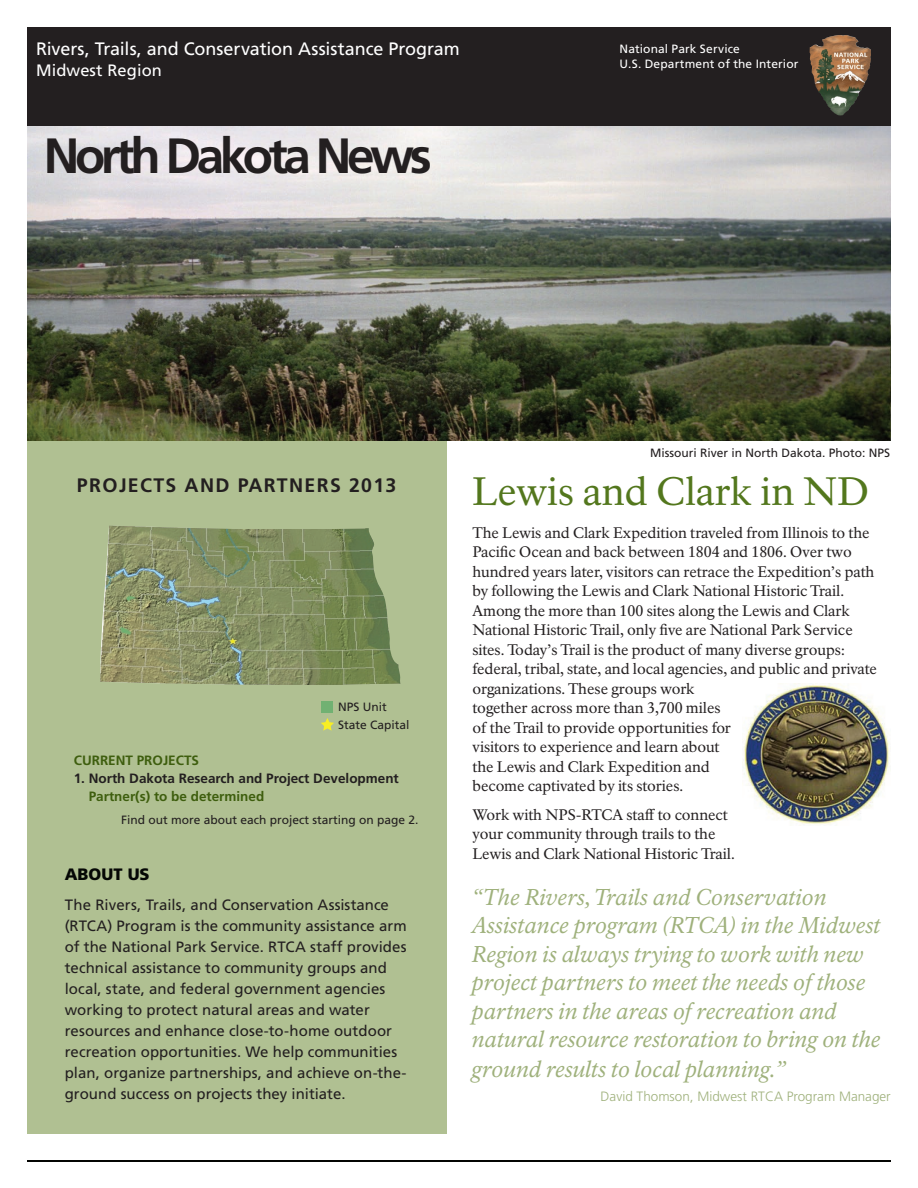
<style>
.page{position:relative;width:918px;height:1188px;background:#fff}
.page>*{position:absolute;margin:0;border:0;box-sizing:border-box;transform-origin:0 0}
.t1{font:700 49.5px "Frutiger LT Std";letter-spacing:-.09em;color:#231f20}
.t2{font:39px "NPS Rawlinson OT";color:#53771d}
.t3{font:italic 22.5px/28.8px "NPS Rawlinson OT";color:#9fb17c}
.t4{font:700 19.5px "Frutiger LT Std";letter-spacing:.07em;color:#231f20}
.t5{font:18px "Frutiger LT Std";letter-spacing:-.005em;color:#fff}
.t6{font:16.5px "Frutiger LT Std";letter-spacing:.005em;color:#fff}
.t7{font:900 16.5px "Frutiger LT Std";color:#050705}
.t8{font:15px/19.5px "NPS Rawlinson OT";letter-spacing:-.005em;color:#231f20}
.t9{font:15px/21px "Frutiger LT Std";letter-spacing:.005em;color:#231f20}
.t10{font:700 13.5px "Frutiger LT Std";color:#231f20}
.t11{font:700 13.5px "Frutiger LT Std";color:#3e5e0e}
.t12{font:300 13.5px "Frutiger LT Std";color:#9fb17c}
.t13{font:12px/18px "Frutiger LT Std";color:#231f20}
.t14{font:12px/15px "Frutiger LT Std";letter-spacing:.01em;color:#fff}
</style>
<div class="page">
<div style="left:27px;top:27px;width:864px;height:99px;background:#231f20"></div>
<svg style="left:809px;top:35px;width:62px;height:81px"></svg>
<hr style="left:27px;top:1160px;width:864px;height:2px;background:#040503">
<div style="left:27px;top:441px;width:419px;height:693px;background:#b0c092"></div>
<img style="left:27px;top:126px;width:864px;height:315px">
<div style="left:322px;top:701px;width:11px;height:12px;background:#71b172"></div>
<svg style="left:321px;top:718px;width:13px;height:13px"></svg>
<img style="left:743px;top:684px;width:148px;height:141px">
<img style="left:100px;top:526px;width:301px;height:159px">
<p class="t5" style="left:36px;top:38px;width:425px">Rivers, Trails, and Conservation Assistance Program</p>
<p class="t6" style="left:36px;top:61px;width:127px">Midwest Region</p>
<h1 class="t1" style="left:44px;top:127px;width:390px">North Dakota News</h1>
<p class="t14" style="left:620px;top:41px;width:181px">National Park Service<br>U.S. Department of the Interior</p>
<h3 class="t4" style="left:77px;top:474px;width:321px">PROJECTS AND PARTNERS 2013</h3>
<p class="t13" style="left:338px;top:698px;width:73px">NPS Unit<br>State Capital</p>
<p class="t11" style="left:74px;top:752px;width:127px">CURRENT PROJECTS</p>
<p class="t10" style="left:74px;top:770px;width:327px">1. North Dakota Research and Project Development</p>
<p class="t11" style="left:89px;top:788px;width:177px">Partner(s) to be determined</p>
<p class="t13" style="left:121px;top:811px;width:299px">Find out more about each project starting on page 2.</p>
<p class="t7" style="left:65px;top:864px;width:86px">ABOUT US</p>
<p class="t9" style="left:65px;top:895px;width:343px">The Rivers, Trails, and Conservation Assistance (RTCA) Program is the community assistance arm of the National Park Service. RTCA staff provides technical assistance to community groups and local, state, and federal government agencies working to protect natural areas and water resources and enhance close-to-home outdoor recreation opportunities. We help communities plan, organize partnerships, and achieve on-the&shy;ground success on projects they initiate.</p>
<p class="t13" style="left:650px;top:444px;width:242px">Missouri River in North Dakota. Photo: NPS</p>
<h2 class="t2" style="left:472px;top:468px;width:398px">Lewis and Clark in ND</h2>
<p class="t8" style="left:472px;top:523px;width:406px">The Lewis and Clark Expedition traveled from Illinois to the Pacific Ocean and back between 1804 and 1806. Over two hundred years later, visitors can retrace the Expedition’s path by following the Lewis and Clark National Historic Trail.<br>Among the more than 100 sites along the Lewis and Clark National Historic Trail, only five are National Park Service sites. Today’s Trail is the product of many diverse groups: federal, tribal, state, and local agencies, and public and private organizations. These groups work<br>together across more than 3,700 miles<br>of the Trail to provide opportunities for<br>visitors to experience and learn about<br>the Lewis and Clark Expedition and<br>become captivated by its stories.</p>
<p class="t8" style="left:472px;top:805px;width:264px">Work with NPS-RTCA staff to connect your community through trails to the<br>Lewis and Clark National Historic Trail.</p>
<p class="t3" style="left:472px;top:883px;width:410px">“The Rivers, Trails and Conservation Assistance program (RTCA) in the Midwest Region is always trying to work with new project partners to meet the needs of those partners in the areas of recreation and natural resource restoration to bring on the ground results to local planning.”</p>
<p class="t12" style="left:601px;top:1089px;width:292px">David Thomson, Midwest RTCA Program Manager</p>
</div>
